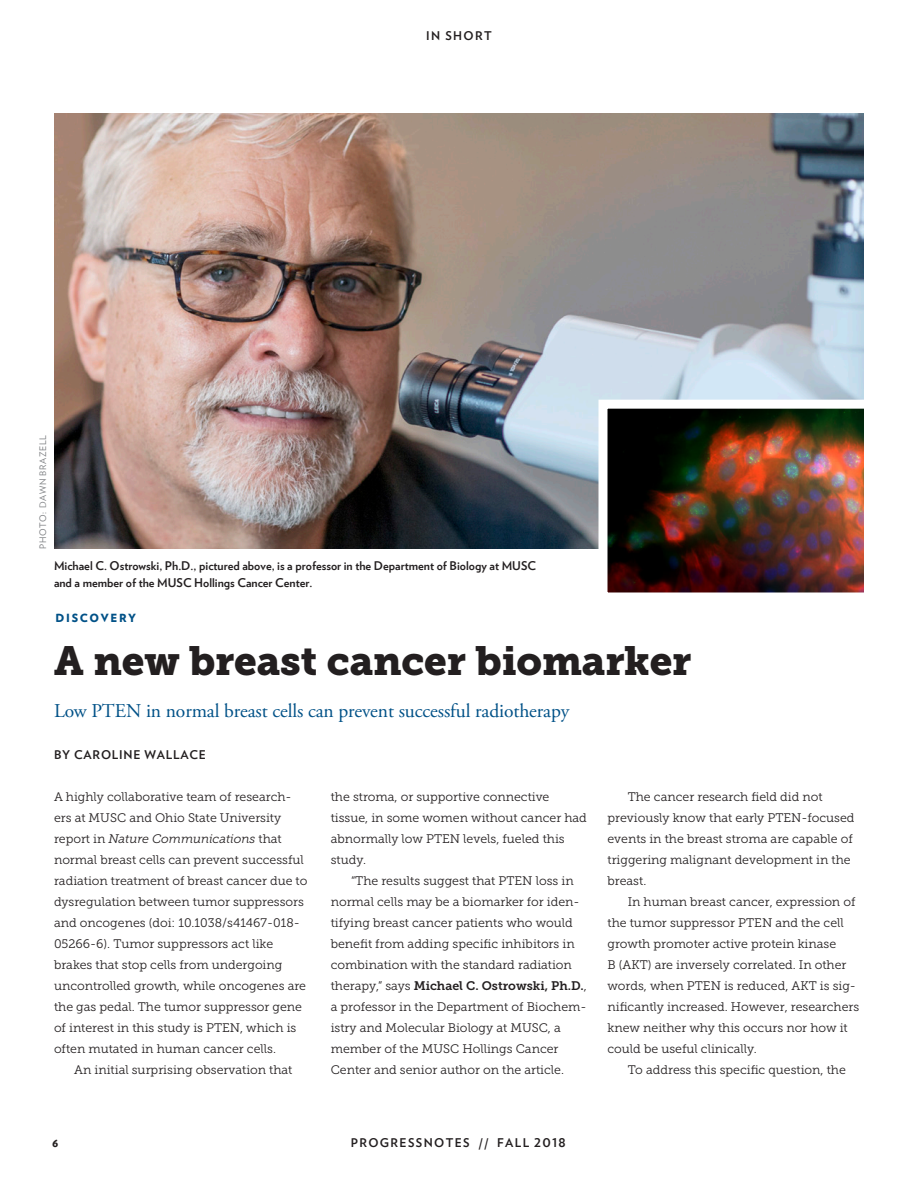
<style>
.page{position:relative;width:918px;height:1188px;background:#fff}
.page>*{position:absolute;margin:0;border:0;box-sizing:border-box;transform-origin:0 0}
.InShort_Hed_Large{font:40.5px "Museo Slab 900";letter-spacing:-.005em;color:#231f20}
.InShort_Dek{font:19.5px "Adobe Garamond Pro";letter-spacing:-.005em;color:#005187}
.Text_Indent_Museo_30{font:12.3px/21px "Museo Slab 300";color:#231f20}
.Text_NoIndent_Museo{font:12.3px/21px "Museo Slab 300";color:#231f20}
.Byline_Left{font:700 12px/16.5px "Verlag";color:#231f20}
.Byline_Left-2{font:700 12px "Verlag";letter-spacing:.115em;color:#231f20}
.Byline_Left-3{font:700 12px "Verlag";letter-spacing:.065em;color:#231f20}
.t1{font:900 12px "Verlag";color:#231f20}
.InShort_Kicker{font:900 11.25px "Verlag";letter-spacing:.15em;color:#005187}
.Photocredit{font:9px "Verlag";letter-spacing:.075em;color:#808285}
.s1{font-style:italic}
.s2{font-family:"Museo Slab 700"}
</style>
<div class="page">
<img style="left:54px;top:114px;width:810px;height:435px">
<img style="left:594px;top:395px;width:270px;height:198px">
<p class="Byline_Left" style="left:426px;top:27px;width:67px">IN SHORT</p>
<p class="Photocredit" style="left:36px;top:549px;width:116px;rotate:-90deg">PHOTO: DAWN BRAZELL</p>
<p class="Byline_Left" style="left:54px;top:557px;width:484px">Michael C. Ostrowski, Ph.D., pictured above, is a professor in the Department of Biology at MUSC and a member of the MUSC Hollings Cancer Center.</p>
<p class="InShort_Kicker" style="left:56px;top:609px;width:82px">DISCOVERY</p>
<p class="InShort_Hed_Large" style="left:54px;top:637px;width:639px">A new breast cancer biomarker</p>
<p class="InShort_Dek" style="left:54px;top:699px;width:517px">Low PTEN in normal breast cells can prevent successful radiotherapy</p>
<p class="Byline_Left-3" style="left:54px;top:745px;width:154px">BY CAROLINE WALLACE</p>
<p class="Text_NoIndent_Museo" style="left:54px;top:786px;width:255px">A highly collaborative team of research&shy;ers at MUSC and Ohio State University report in <span class="s1">Nature Communications</span> that normal breast cells can prevent successful radiation treatment of breast cancer due to dysregulation between tumor suppressors and oncogenes (doi: 10.1038/s41467-018- 05266-6). Tumor suppressors act like brakes that stop cells from undergoing uncontrolled growth, while oncogenes are the gas pedal. The tumor suppressor gene of interest in this study is PTEN, which is often mutated in human cancer cells.</p>
<p class="Text_Indent_Museo_30" style="left:74px;top:1059px;width:220px">An initial surprising observation that</p>
<p class="Text_Indent_Museo_30" style="left:331px;top:786px;width:258px">the stroma, or supportive connective tissue, in some women without cancer had abnormally low PTEN levels, fueled this study.</p>
<p class="Text_Indent_Museo_30" style="left:331px;top:870px;width:258px;text-indent:20px">“The results suggest that PTEN loss in normal cells may be a biomarker for iden&shy;tifying breast cancer patients who would benefit from adding specific inhibitors in combination with the standard radiation therapy,” says <span class="s2">Michael C. Ostrowski, Ph.D.</span>, a professor in the Department of Biochem&shy;istry and Molecular Biology at MUSC, a member of the MUSC Hollings Cancer Center and senior author on the article.</p>
<p class="Text_Indent_Museo_30" style="left:608px;top:786px;width:249px;text-indent:20px">The cancer research field did not previously know that early PTEN-focused events in the breast stroma are capable of triggering malignant development in the breast.</p>
<p class="Text_Indent_Museo_30" style="left:608px;top:891px;width:253px;text-indent:20px">In human breast cancer, expression of the tumor suppressor PTEN and the cell growth promoter active protein kinase<br>B (AKT) are inversely correlated. In other words, when PTEN is reduced, AKT is sig&shy;nificantly increased. However, researchers knew neither why this occurs nor how it could be useful clinically.</p>
<p class="Text_Indent_Museo_30" style="left:628px;top:1059px;width:220px">To address this specific question, the</p>
<p class="t1" style="left:52px;top:1132px;width:8px">6</p>
<p class="Byline_Left-2" style="left:351px;top:1133px;width:180px">PROGRESSNOTES // FALL</p>
</div>
